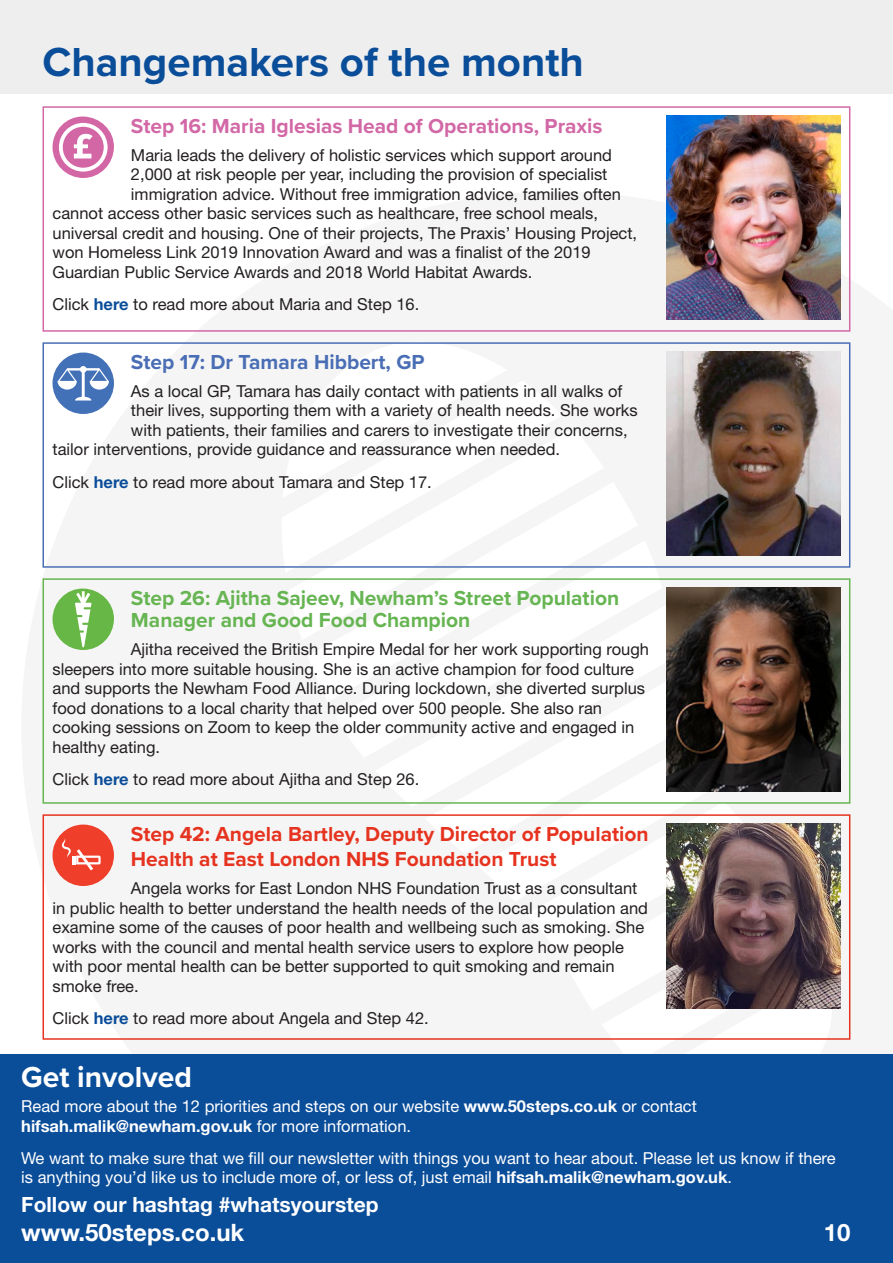
<style>
.page{position:relative;width:893px;height:1263px;background:#fff}
.page>*{position:absolute;margin:0;border:0;box-sizing:border-box;transform-origin:0 0}
.t1{font:700 42px "Proxima Nova";color:#0a4d99}
.t2{font:700 30px "Proxima Nova";color:#fff}
.Body{font:700 24px "Helvetica Neue LT Std";color:#fff}
.Step_subhead{font:700 21px/25.5px "Proxima Nova";color:#e6331f}
.Step_subhead-2{font:700 21px/22.5px "Proxima Nova";color:#66b552}
.Step_subhead-3{font:700 21px "Proxima Nova";color:#d268a6}
.Body-2{font:700 21px "Helvetica Neue LT Std";color:#fff}
.Step_subhead-4{font:700 21px "Proxima Nova";color:#4a6eb5}
.Body-3{font:16.5px/19.5px "Helvetica Neue LT Std";color:#231f20}
.Body-4{font:16.5px/19.5px "Helvetica Neue LT Std";color:#fff}
.s1{font-weight:700;color:#0a4d99}
.s2{font-weight:700}
</style>
<div class="page">
<svg style="left:666px;top:904px;width:185px;height:136px"></svg>
<div style="left:0;top:0;width:893px;height:94px;background:#eeeeef"></div>
<div style="left:0;top:1054px;width:893px;height:209px;background:#0a4d99"></div>
<div style="left:43px;top:342px;width:807px;height:226px;border:2px solid #4a6eb5"></div>
<img style="left:666px;top:351px;width:174px;height:205px">
<div style="left:53px;top:353px;width:61px;height:61px;background:#4371b8;border-radius:50%"></div>
<svg style="left:58px;top:366px;width:51px;height:34px"></svg>
<div style="left:43px;top:106px;width:807px;height:226px;border:2px solid #d268a6"></div>
<img style="left:666px;top:115px;width:174px;height:205px">
<div style="left:53px;top:117px;width:61px;height:61px;background:#d367a5;border-radius:50%"></div>
<svg style="left:59px;top:123px;width:49px;height:49px"></svg>
<div style="left:43px;top:578px;width:807px;height:226px;border:2px solid #66b552"></div>
<img style="left:666px;top:587px;width:174px;height:204px">
<div style="left:53px;top:588px;width:61px;height:62px;background:#66b745;border-radius:50%"></div>
<svg style="left:75px;top:591px;width:17px;height:57px"></svg>
<div style="left:43px;top:814px;width:807px;height:226px;border:2px solid #e6331f"></div>
<img style="left:666px;top:823px;width:174px;height:185px">
<div style="left:53px;top:824px;width:61px;height:62px;background:#ef3f2b;border-radius:50%"></div>
<svg style="left:62px;top:839px;width:39px;height:31px"></svg>
<p class="t1" style="left:43px;top:30px;width:543px">Changemakers of the month</p>
<p class="Step_subhead-3" style="left:131px;top:110px;width:473px">Step 16: Maria Iglesias Head of Operations, Praxis</p>
<p class="Body-3" style="left:131px;top:145px;width:482px">Maria leads the delivery of holistic services which support around</p>
<p class="Body-3" style="left:131px;top:165px;width:478px">2,000 at risk people per year, including the provision of specialist</p>
<p class="Body-3" style="left:131px;top:184px;width:491px">immigration advice. Without free immigration advice, families often</p>
<p class="Body-3" style="left:53px;top:204px;width:547px">cannot access other basic services such as healthcare, free school meals,</p>
<p class="Body-3" style="left:53px;top:223px;width:586px">universal credit and housing. One of their projects, The Praxis’ Housing Project,</p>
<p class="Body-3" style="left:53px;top:243px;width:540px">won Homeless Link 2019 Innovation Award and was a finalist of the 2019</p>
<p class="Body-3" style="left:53px;top:262px;width:481px">Guardian Public Service Awards and 2018 World Habitat Awards.</p>
<p class="Body-3" style="left:53px;top:294px;width:368px">Click <span class="s1">here</span> to read more about Maria and Step 16.</p>
<p class="Step_subhead-4" style="left:131px;top:346px;width:295px">Step 17: Dr Tamara Hibbert, GP</p>
<p class="Body-3" style="left:131px;top:381px;width:493px">As a local GP, Tamara has daily contact with patients in all walks of</p>
<p class="Body-3" style="left:131px;top:401px;width:508px">their lives, supporting them with a variety of health needs. She works</p>
<p class="Body-3" style="left:131px;top:420px;width:498px">with patients, their families and carers to investigate their concerns,</p>
<p class="Body-3" style="left:53px;top:440px;width:509px">tailor interventions, provide guidance and reassurance when needed.</p>
<p class="Body-3" style="left:53px;top:472px;width:381px">Click <span class="s1">here</span> to read more about Tamara and Step 17.</p>
<p class="Step_subhead-2" style="left:131px;top:586px;width:490px">Step 26: Ajitha Sajeev, Newham’s Street Population<br>Manager and Good Food Champion</p>
<p class="Body-3" style="left:53px;top:640px;width:598px;text-indent:78px">Ajitha received the British Empire Medal for her work supporting rough sleepers into more suitable housing. She is an active champion for food culture and supports the Newham Food Alliance. During lockdown, she diverted surplus food donations to a local charity that helped over 500 people. She also ran cooking sessions on Zoom to keep the older community active and engaged in healthy eating.</p>
<p class="Body-3" style="left:53px;top:769px;width:368px">Click <span class="s1">here</span> to read more about Ajitha and Step 26.</p>
<p class="Step_subhead" style="left:131px;top:821px;width:519px">Step 42: Angela Bartley, Deputy Director of Population<br>Health at East London NHS Foundation Trust</p>
<p class="Body-3" style="left:53px;top:879px;width:597px;text-indent:78px">Angela works for East London NHS Foundation Trust as a consultant in public health to better understand the health needs of the local population and examine some of the causes of poor health and wellbeing such as smoking. She works with the council and mental health service users to explore how people with poor mental health can be better supported to quit smoking and remain smoke free.</p>
<p class="Body-3" style="left:53px;top:1008px;width:378px">Click <span class="s1">here</span> to read more about Angela and Step 42.</p>
<p class="t2" style="left:21px;top:1054px;width:172px">Get involved</p>
<p class="Body-4" style="left:21px;top:1096px;width:677px">Read more about the 12 priorities and steps on our website <span class="s2">www.50steps.co.uk</span> or contact <span class="s2">hifsah.malik@newham.gov.uk</span> for more information.</p>
<p class="Body-4" style="left:21px;top:1148px;width:816px">We want to make sure that we fill our newsletter with things you want to hear about. Please let us know if there is anything you’d like us to include more of, or less of, just email <span class="s2">hifsah.malik@newham.gov.uk</span>.</p>
<p class="Body-2" style="left:21px;top:1191px;width:359px">Follow our hashtag #whatsyourstep</p>
<p class="Body" style="left:21px;top:1217px;width:225px">www.50steps.co.uk</p>
<p class="Body" style="left:824px;top:1217px;width:28px">10</p>
</div>
